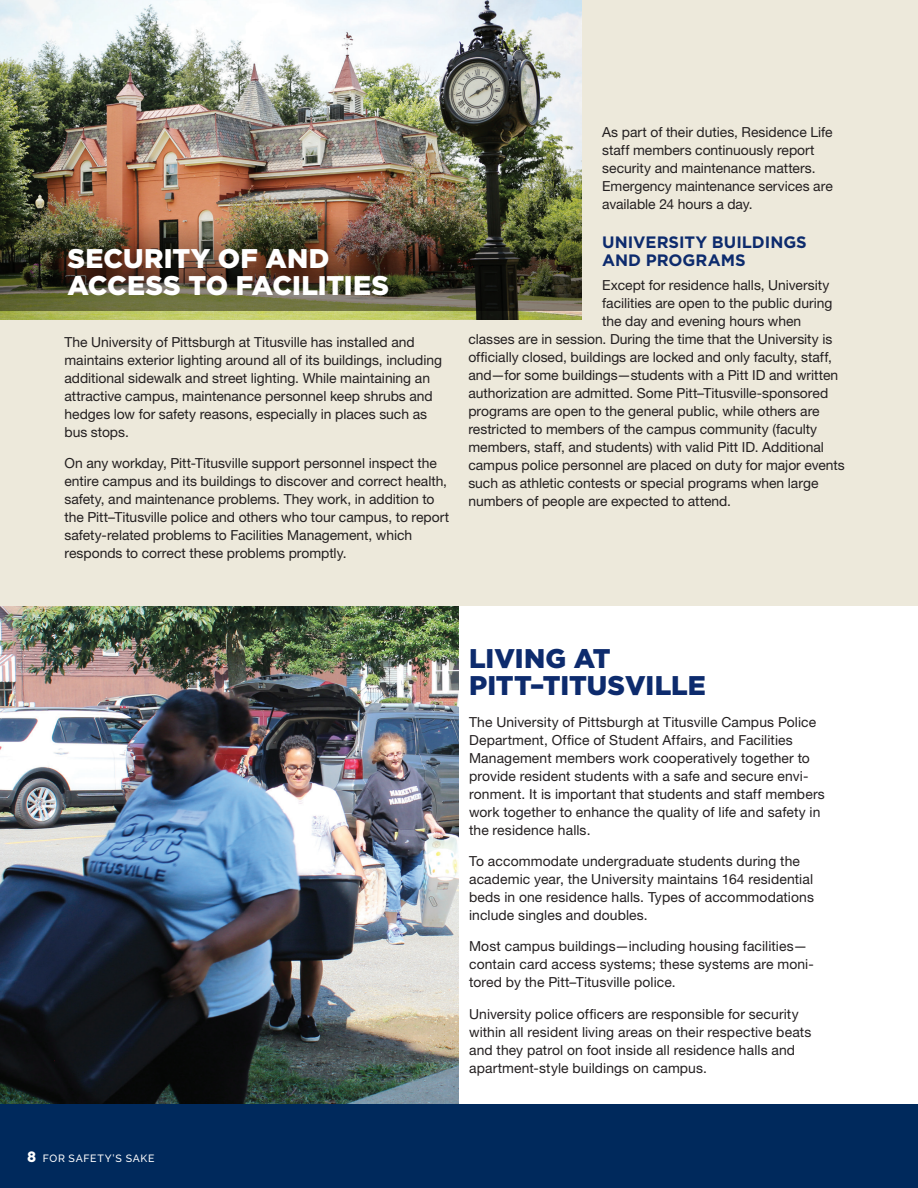
<style>
.page{position:relative;width:918px;height:1188px;background:#fff}
.page>*{position:absolute;margin:0;border:0;box-sizing:border-box;transform-origin:0 0}
.t1{font:900 27px/27px "Gotham";letter-spacing:.005em;color:#fff}
.t2{font:900 27px/27px "Gotham";color:#0d2b6d}
.t3{font:700 16.5px/18px "Gotham";color:#0d2b6d}
.t4{font:13.8px/18px "Helvetica Neue";color:#231f20}
.t5{font:500 10.5px "Raleway";letter-spacing:.065em;color:#fff}
.s1{font-weight:800;font-size:15px}
</style>
<div class="page">
<div style="left:0;top:0;width:918px;height:606px;background:#ede9db"></div>
<img style="left:0;top:606px;width:459px;height:499px">
<div style="left:0;top:1105px;width:918px;height:83px;background:#00295c"></div>
<img style="left:0;top:0;width:582px;height:320px">
<img style="left:0;top:214px;width:582px;height:96px">
<h1 class="t1" style="left:68px;top:244px;width:323px">SECURITY OF AND<br>ACCESS TO FACILITIES</h1>
<p class="t4" style="left:64px;top:333px;width:379px">The University of Pittsburgh at Titusville has installed and maintains exterior lighting around all of its buildings, including additional sidewalk and street lighting. While maintaining an attractive campus, maintenance personnel keep shrubs and hedges low for safety reasons, especially in places such as bus stops.</p>
<p class="t4" style="left:64px;top:454px;width:386px">On any workday, Pitt-Titusville support personnel inspect the entire campus and its buildings to discover and correct health, safety, and maintenance problems. They work, in addition to the Pitt–Titusville police and others who tour campus, to report safety-related problems to Facilities Management, which responds to correct these problems promptly.</p>
<p class="t4" style="left:602px;top:123px;width:232px">As part of their duties, Residence Life staff members continuously report security and maintenance matters.<br>Emergency maintenance services are available 24 hours a day.</p>
<p class="t3" style="left:602px;top:232px;width:206px">UNIVERSITY BUILDINGS<br>AND PROGRAMS</p>
<p class="t4" style="left:602px;top:276px;width:229px">Except for residence halls, University</p>
<p class="t4" style="left:602px;top:294px;width:232px">facilities are open to the public during</p>
<p class="t4" style="left:602px;top:312px;width:201px">the day and evening hours when</p>
<p class="t4" style="left:468px;top:330px;width:366px">classes are in session. During the time that the University is</p>
<p class="t4" style="left:468px;top:348px;width:365px">officially closed, buildings are locked and only faculty, staff,</p>
<p class="t4" style="left:468px;top:366px;width:371px">and—for some buildings—students with a Pitt ID and written</p>
<p class="t4" style="left:468px;top:384px;width:361px">authorization are admitted. Some Pitt–Titusville-sponsored</p>
<p class="t4" style="left:468px;top:402px;width:353px">programs are open to the general public, while others are</p>
<p class="t4" style="left:468px;top:420px;width:350px">restricted to members of the campus community (faculty</p>
<p class="t4" style="left:468px;top:438px;width:357px">members, staff, and students) with valid Pitt ID. Additional</p>
<p class="t4" style="left:468px;top:456px;width:378px">campus police personnel are placed on duty for major events</p>
<p class="t4" style="left:468px;top:474px;width:352px">such as athletic contests or special programs when large</p>
<p class="t4" style="left:468px;top:492px;width:264px">numbers of people are expected to attend.</p>
<p class="t5" style="left:27px;top:1152px;width:129px"><span class="s1">8</span> FOR SAFETY’S SAKE</p>
<h1 class="t2" style="left:469px;top:644px;width:238px">LIVING AT<br>PITT–TITUSVILLE</h1>
<p class="t4" style="left:469px;top:712px;width:357px">The University of Pittsburgh at Titusville Campus Police Department, Office of Student Affairs, and Facilities Management members work cooperatively together to provide resident students with a safe and secure envi&shy;ronment. It is important that students and staff members work together to enhance the quality of life and safety in the residence halls.</p>
<p class="t4" style="left:469px;top:852px;width:346px">To accommodate undergraduate students during the academic year, the University maintains 164 residential beds in one residence halls. Types of accommodations include singles and doubles.</p>
<p class="t4" style="left:469px;top:937px;width:346px">Most campus buildings—including housing facilities— contain card access systems; these systems are moni&shy;tored by the Pitt–Titusville police.</p>
<p class="t4" style="left:469px;top:1005px;width:344px">University police officers are responsible for security within all resident living areas on their respective beats and they patrol on foot inside all residence halls and apartment-style buildings on campus.</p>
</div>
